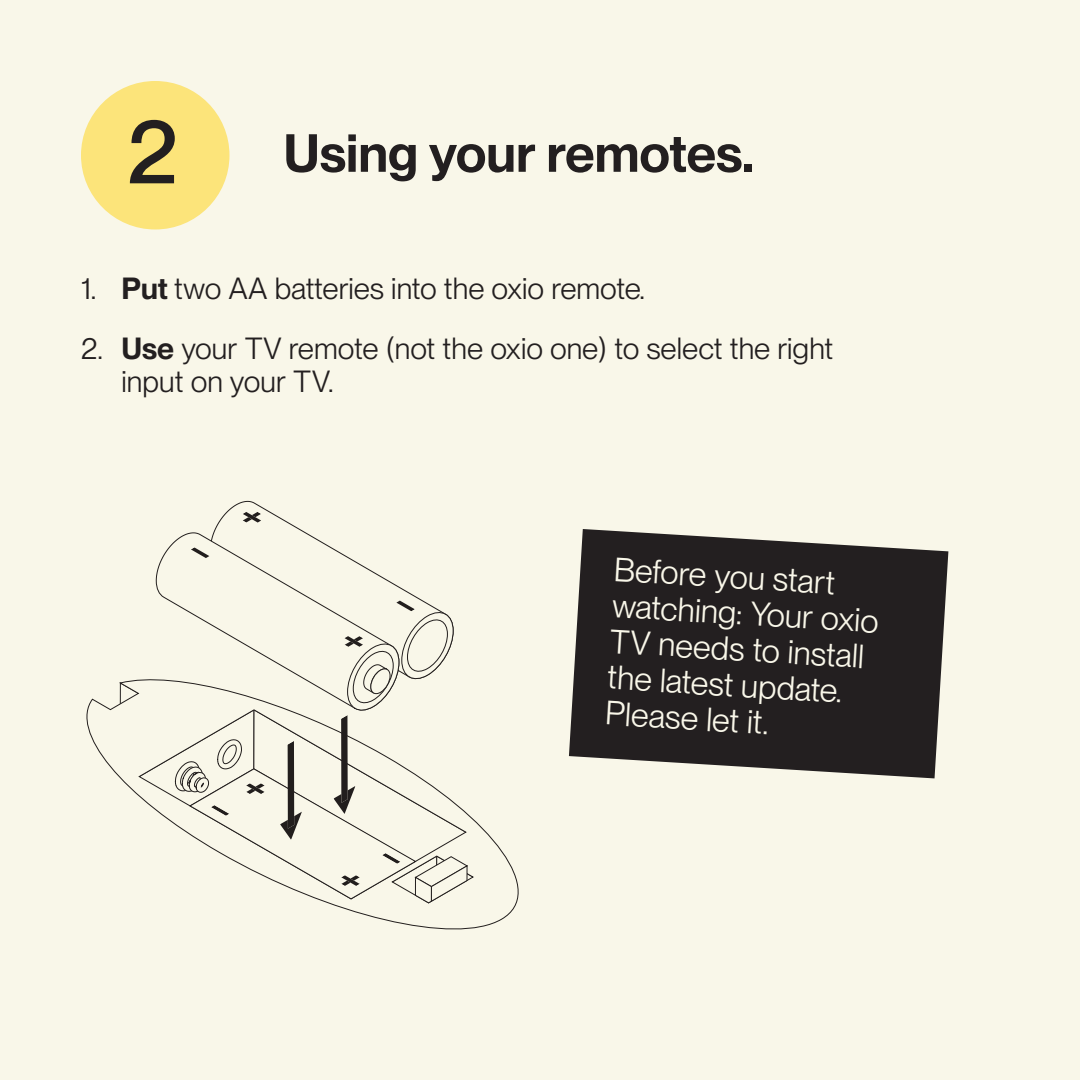
<style>
.page{position:relative;width:1080px;height:1080px;background:#f9f7e9}
.page>*{position:absolute;margin:0;border:0;box-sizing:border-box;transform-origin:0 0}
.t1{font:500 90px "PP Neue Montreal";color:#231f20}
.t2{font:600 52.5px "PP Neue Montreal";color:#231f20}
.t3{font:33px/36px "PP Neue Montreal";color:#f9f7e9}
.t4{font:30px/33px "PP Neue Montreal";color:#231f20}
.s1{font-weight:600}
</style>
<div class="page">
<svg style="left:86px;top:698px;width:433px;height:232px"></svg>
<svg style="left:119px;top:501px;width:355px;height:415px"></svg>
<div style="left:81px;top:81px;width:149px;height:149px;background:#fce47a;border-radius:50%"></div>
<svg style="left:569px;top:529px;width:379px;height:249px;fill:#231f20"></svg>
<h1 class="t1" style="left:127px;top:98px;width:53px">2</h1>
<h2 class="t2" style="left:284px;top:122px;width:472px">Using your remotes.</h2>
<p class="t4" style="left:81px;top:272px;width:566px">1. <span class="s1">Put</span> two AA batteries into the oxio remote.</p>
<p class="t4" style="left:122px;top:332px;width:713px;text-indent:-40px">2. <span class="s1">Use</span> your TV remote (not the oxio one) to select the right input on your TV.</p>
<p class="t3" style="left:614px;top:552px;width:270px;rotate:3deg">Before you start watching: Your oxio<br>TV needs to install the latest update.<br>Please let it.</p>
</div>
